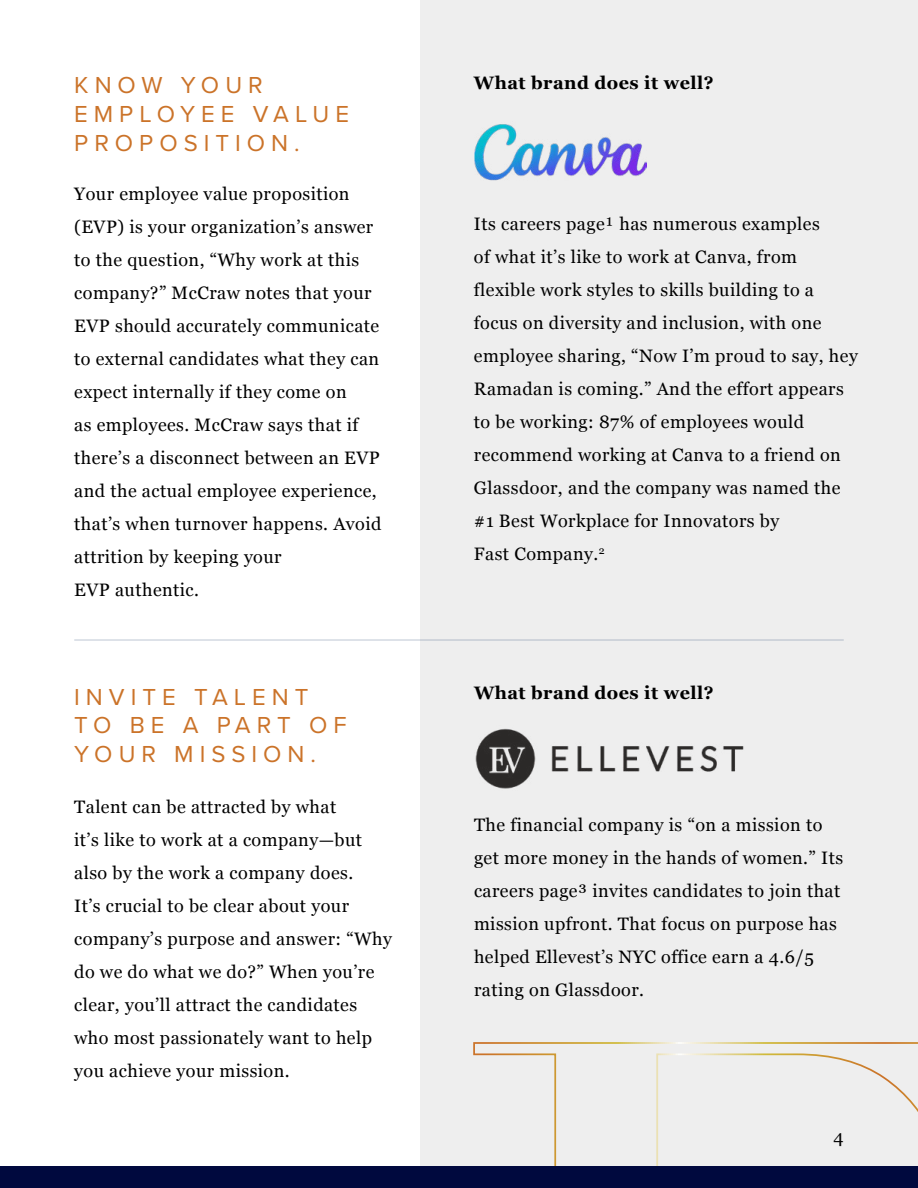
<style>
.page{position:relative;width:918px;height:1188px;background:#fff}
.page>*{position:absolute;margin:0;border:0;box-sizing:border-box;transform-origin:0 0}
.t1{font:24px/28.8px "Proxima Nova";letter-spacing:.25em;color:#cb7329}
.t2{font:18px/33px "Georgia";letter-spacing:.025em;color:#000}
.t3{font:700 18px "Georgia";letter-spacing:.025em;color:#000}
</style>
<div class="page">
<div style="left:420px;top:0;width:498px;height:1167px;background:#eee"></div>
<img style="left:474px;top:124px;width:173px;height:57px">
<img style="left:475px;top:728px;width:269px;height:61px">
<hr style="left:74px;top:639px;width:770px;height:2px;background:#1b3b68">
<svg style="left:472px;top:1042px;width:446px;height:125px"></svg>
<div style="left:0;top:1167px;width:918px;height:21px;background:#00093e"></div>
<h1 class="t1" style="left:74px;top:70px;width:276px">KNOW YOUR<br>EMPLOYEE VALUE<br>PROPOSITION.</h1>
<p class="t2" style="left:74px;top:176px;width:309px">Your employee value proposition (EVP) is your organization’s answer to the question, “Why work at this company?” McCraw notes that your<br>EVP should accurately communicate to external candidates what they can expect internally if they come on<br>as employees. McCraw says that if there’s a disconnect between an EVP and the actual employee experience, that’s when turnover happens. Avoid attrition by keeping your<br>EVP authentic.</p>
<h1 class="t1" style="left:74px;top:681px;width:274px">INVITE TALENT<br>TO BE A PART OF<br>YOUR MISSION.</h1>
<p class="t2" style="left:74px;top:790px;width:319px">Talent can be attracted by what<br>it’s like to work at a company—but also by the work a company does.<br>It’s crucial to be clear about your company’s purpose and answer: “Why do we do what we do?” When you’re clear, you’ll attract the candidates who most passionately want to help you achieve your mission.</p>
<p class="t3" style="left:474px;top:69px;width:241px">What brand does it well?</p>
<p class="t2" style="left:474px;top:207px;width:385px">Its careers page¹ has numerous examples<br>of what it’s like to work at Canva, from flexible work styles to skills building to a focus on diversity and inclusion, with one employee sharing, “Now I’m proud to say, hey Ramadan is coming.” And the effort appears to be working: 87% of employees would recommend working at Canva to a friend on Glassdoor, and the company was named the #1 Best Workplace for Innovators by<br>Fast Company.<sup>2</sup></p>
<p class="t3" style="left:474px;top:679px;width:241px">What brand does it well?</p>
<p class="t2" style="left:474px;top:808px;width:371px">The financial company is “on a mission to get more money in the hands of women.” Its careers page³ invites candidates to join that mission upfront. That focus on purpose has helped Ellevest’s NYC office earn a 4.6/5 rating on Glassdoor.</p>
<p class="t2" style="left:834px;top:1120px;width:12px">4</p>
</div>
